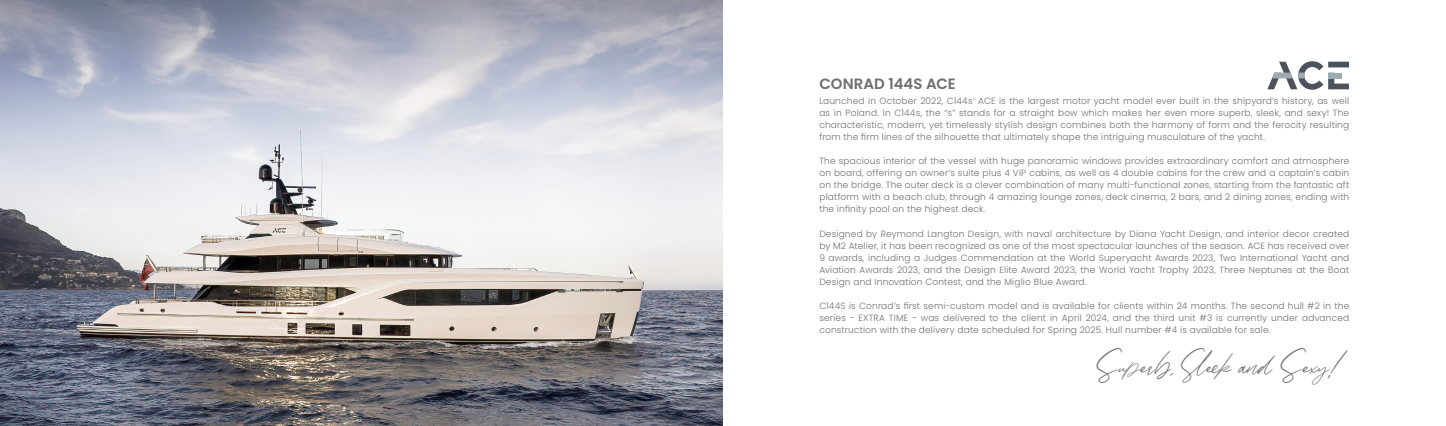
<style>
.page{position:relative;width:1446px;height:426px;background:#fff}
.page>*{position:absolute;margin:0;border:0;box-sizing:border-box;transform-origin:0 0}
.t1{font:35.7px "Alinnea";letter-spacing:.015em;color:#706f6f}
.t2{font:600 14.92px "Poppins";color:#706f6f}
.t3{font:300 9px/12px "Poppins";letter-spacing:.02em;color:#706f6f;text-align:justify}
</style>
<div class="page">
<img style="left:0;top:0;width:723px;height:425px">
<svg style="left:1267px;top:61px;width:82px;height:29px"></svg>
<p class="t2" style="left:819px;top:75px;width:138px">CONRAD 144S ACE</p>
<p class="t3" style="left:819px;top:95px;width:531px">Launched in October 2022, C144s’ ACE is the largest motor yacht model ever built in the shipyard’s history, as well as in Poland. In C144s, the “s” stands for a straight bow which makes her even more superb, sleek, and sexy! The characteristic, modern, yet timelessly stylish design combines both the harmony of form and the ferocity resulting from the firm lines of the silhouette that ultimately shape the intriguing musculature of the yacht.</p>
<p class="t3" style="left:819px;top:155px;width:531px">The spacious interior of the vessel with huge panoramic windows provides extraordinary comfort and atmosphere on board, offering an owner’s suite plus 4 VIP cabins, as well as 4 double cabins for the crew and a captain’s cabin on the bridge. The outer deck is a clever combination of many multi-functional zones, starting from the fantastic aft platform with a beach club, through 4 amazing lounge zones, deck cinema, 2 bars, and 2 dining zones, ending with the infinity pool on the highest deck.</p>
<p class="t3" style="left:819px;top:227px;width:531px">Designed by Reymond Langton Design, with naval architecture by Diana Yacht Design, and interior decor created by M2 Atelier, it has been recognized as one of the most spectacular launches of the season. ACE has received over 9 awards, including a Judges Commendation at the World Superyacht Awards 2023, Two International Yacht and Aviation Awards 2023, and the Design Elite Award 2023, the World Yacht Trophy 2023, Three Neptunes at the Boat Design and Innovation Contest, and the Miglio Blue Award.</p>
<p class="t3" style="left:819px;top:299px;width:531px">C144S is Conrad’s first semi-custom model and is available for clients within 24 months. The second hull #2 in the series - EXTRA TIME - was delivered to the client in April 2024, and the third unit #3 is currently under advanced construction with the delivery date scheduled for Spring 2025. Hull number #4 is available for sale.</p>
<p class="t1" style="left:1096px;top:341px;width:245px">Superb, Sleek and Sexy!</p>
</div>
